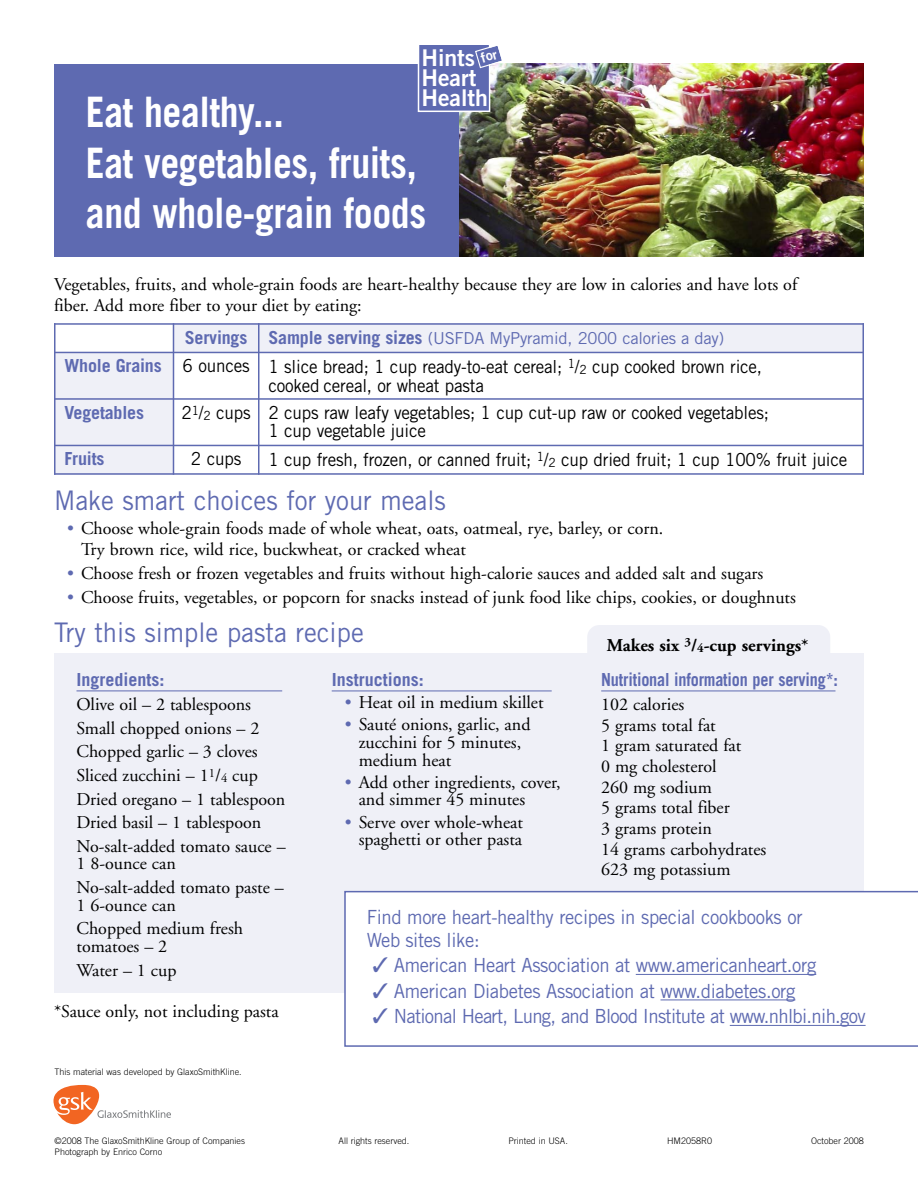
<style>
.page{position:relative;width:918px;height:1188px;background:#fff}
.page>*{position:absolute;margin:0;border:0;box-sizing:border-box;transform-origin:0 0}
.t1{font:700 42px/50.4px "Trade Gothic";letter-spacing:-.01em;color:#fff;scale:.9 1}
.t2{font:27px "Trade Gothic";color:#5e6ab1;scale:.95 1}
.t3{font:23.1px/19.8px "Trade Gothic Bold Two";color:#fff}
.t4{font:19.5px/22.5px "Trade Gothic";letter-spacing:-.02em;color:#5e6ab1;scale:.95 1}
.t5{font:18px/23.5px "Adobe Garamond";color:#000}
.t6{font:18px/18.8px "Trade Gothic";letter-spacing:-.01em;color:#000;scale:.95 1}
.t7{font:700 18px "Trade Gothic";letter-spacing:-.01em;color:#5e6ab1}
.t8{font:700 18px "Trade Gothic";letter-spacing:-.01em;color:#5e6ab1;scale:.9 1}
.t9{font:700 18px "Adobe Garamond";color:#000}
.t10{font:16.5px "Trade Gothic";letter-spacing:-.01em;color:#5e6ab1}
.t11{font:300 9px "Trade Gothic";color:#000}
.s1{font-weight:700;font-size:18px}
.s2{font-weight:700;color:#5e6ab1}
.s3{font-size:12.6px}
.s4{color:#5e6ab1}
</style>
<div class="page">
<div style="left:587px;top:625px;width:243px;height:56px;background:#eff0f7;border-radius:12px"></div>
<div style="left:173px;top:323px;width:86px;height:29px;background:#eff0f7"></div>
<div style="left:259px;top:323px;width:605px;height:29px;background:#eff0f7"></div>
<div style="left:54px;top:352px;width:119px;height:47px;background:#eff0f7"></div>
<div style="left:54px;top:399px;width:119px;height:46px;background:#eff0f7"></div>
<div style="left:54px;top:445px;width:119px;height:30px;background:#eff0f7"></div>
<hr style="left:54px;top:323px;width:2px;height:152px;background:#5e6ab1">
<hr style="left:173px;top:323px;width:1px;height:152px;background:#5e6ab1">
<hr style="left:258px;top:323px;width:2px;height:152px;background:#5e6ab1">
<hr style="left:862px;top:323px;width:2px;height:152px;background:#5e6ab1">
<hr style="left:54px;top:323px;width:810px;height:2px;background:#5e6ab1">
<hr style="left:54px;top:352px;width:810px;height:1px;background:#5e6ab1">
<hr style="left:54px;top:398px;width:810px;height:2px;background:#5e6ab1">
<hr style="left:54px;top:445px;width:810px;height:1px;background:#5e6ab1">
<hr style="left:54px;top:473px;width:810px;height:2px;background:#5e6ab1">
<div style="left:54px;top:654px;width:256px;height:339px;background:#eff0f7"></div>
<hr style="left:76px;top:691px;width:206px;height:1px;background:#5e6ab1">
<div style="left:310px;top:654px;width:269px;height:339px;background:#eff0f7"></div>
<hr style="left:332px;top:691px;width:220px;height:1px;background:#5e6ab1">
<div style="left:579px;top:654px;width:285px;height:339px;background:#eff0f7"></div>
<hr style="left:601px;top:691px;width:234px;height:1px;background:#5e6ab1">
<img style="left:455px;top:64px;width:409px;height:193px">
<div style="left:54px;top:64px;width:405px;height:192px;background:#5e6ab1"></div>
<div style="left:419px;top:45px;width:70px;height:66px;background:#5e6ab1"></div>
<div style="left:418px;top:43px;width:72px;height:69px;border:2px solid #fff"></div>
<svg style="left:53px;top:1084px;width:118px;height:41px"></svg>
<div style="left:344px;top:891px;width:574px;height:156px;background:#fff"></div>
<hr style="left:636px;top:974px;width:180px;height:1px;background:#5e6ab1">
<hr style="left:661px;top:999px;width:134px;height:1px;background:#5e6ab1">
<hr style="left:730px;top:1025px;width:136px;height:1px;background:#5e6ab1">
<svg style="left:474px;top:44px;width:30px;height:25px"></svg>
<p class="t3" style="left:421px;top:50px;width:68px">Hints<br>Heart<br>Health</p>
<h1 class="t1" style="left:86px;top:91px;width:379px">Eat healthy...<br>Eat vegetables, fruits, and whole-grain foods</h1>
<p class="t5" style="left:54px;top:276px;width:745px;line-height:21px">Vegetables, fruits, and whole-grain foods are heart-healthy because they are low in calories and have lots of fiber. Add more fiber to your diet by eating:</p>
<p class="t10" style="left:185px;top:332px;width:541px"><span class="s1">Servings Sample serving sizes</span> (USFDA MyPyramid, 2000 calories a day)</p>
<p class="t6" style="left:268px;top:359px;width:521px;text-indent:-204px"><span class="s2">Whole Grains</span> 6 ounces 1 slice bread; 1 cup ready-to-eat cereal; <sup>1</sup>/<span class="s3">2</span> cup cooked brown rice, cooked cereal, or wheat pasta</p>
<p class="t7" style="left:64px;top:406px;width:81px">Vegetables</p>
<p class="t6" style="left:268px;top:405px;width:528px;text-indent:-87px">2<sup>1</sup>/<sub>2</sub> cups 2 cups raw leafy vegetables; 1 cup cut-up raw or cooked vegetables;<br>1 cup vegetable juice</p>
<p class="t7" style="left:64px;top:452px;width:41px">Fruits</p>
<p class="t6" style="left:191px;top:451px;width:54px">2 cups</p>
<p class="t6" style="left:268px;top:452px;width:611px">1 cup fresh, frozen, or canned fruit; <sup>1</sup>/<span class="s3">2</span> cup dried fruit; 1 cup 100% fruit juice</p>
<h2 class="t2" style="left:54px;top:490px;width:414px">Make smart choices for your meals</h2>
<p class="t5" style="left:81px;top:519px;width:584px;line-height:21px;text-indent:-14px"><span class="s4">•</span> Choose whole-grain foods made of whole wheat, oats, oatmeal, rye, barley, or corn.<br>Try brown rice, wild rice, buckwheat, or cracked wheat</p>
<p class="t5" style="left:67px;top:563px;width:698px"><span class="s4">•</span> Choose fresh or frozen vegetables and fruits without high-calorie sauces and added salt and sugars</p>
<p class="t5" style="left:67px;top:587px;width:730px"><span class="s4">•</span> Choose fruits, vegetables, or popcorn for snacks instead of junk food like chips, cookies, or doughnuts</p>
<h2 class="t2" style="left:54px;top:623px;width:328px">Try this simple pasta recipe</h2>
<p class="t9" style="left:607px;top:638px;width:203px">Makes six <sup>3</sup>/<span class="s3">4</span>-cup servings*</p>
<p class="t7" style="left:76px;top:673px;width:89px">Ingredients:</p>
<p class="t5" style="left:76px;top:694px;width:211px">Olive oil – 2 tablespoons<br>Small chopped onions – 2<br>Chopped garlic – 3 cloves<br>Sliced zucchini – 1<sup>1</sup>/<span class="s3">4</span> cup<br>Dried oregano – 1 tablespoon<br>Dried basil – 1 tablespoon<br>No-salt-added tomato sauce –</p>
<p class="t5" style="left:77px;top:854px;width:209px">1 8-ounce can<br>No-salt-added tomato paste –</p>
<p class="t5" style="left:77px;top:895px;width:168px">1 6-ounce can<br>Chopped medium fresh</p>
<p class="t5" style="left:77px;top:936px;width:101px">tomatoes – 2<br>Water – 1 cup</p>
<p class="t5" style="left:54px;top:1001px;width:226px">*Sauce only, not including pasta</p>
<p class="t11" style="left:55px;top:1068px;width:189px">This material was developed by GlaxoSmithKline.</p>
<p class="t7" style="left:332px;top:673px;width:93px">Instructions:</p>
<p class="t5" style="left:345px;top:692px;width:200px"><span class="s4">•</span> Heat oil in medium skillet</p>
<p class="t5" style="left:359px;top:718px;width:173px;line-height:17.5px;text-indent:-14px"><span class="s4">•</span> Sauté onions, garlic, and zucchini for 5 minutes, medium heat</p>
<p class="t5" style="left:359px;top:775px;width:203px;line-height:17.5px;text-indent:-14px"><span class="s4">•</span> Add other ingredients, cover, and simmer 45 minutes</p>
<p class="t5" style="left:345px;top:815px;width:179px;line-height:17.5px;text-align:right"><span class="s4">•</span> Serve over whole-wheat spaghetti or other pasta</p>
<p class="t8" style="left:601px;top:673px;width:265px">Nutritional information per serving*:</p>
<p class="t5" style="left:601px;top:696px;width:167px;line-height:20.7px">102 calories<br>5 grams total fat<br>1 gram saturated fat<br>0 mg cholesterol<br>260 mg sodium<br>5 grams total fiber<br>3 grams protein<br>14 grams carbohydrates<br>623 mg potassium</p>
<p class="t4" style="left:367px;top:908px;width:460px">Find more heart-healthy recipes in special cookbooks or<br>Web sites like:</p>
<p class="t4" style="left:373px;top:956px;width:469px">✓ American Heart Association at www.americanheart.org</p>
<p class="t4" style="left:373px;top:982px;width:447px">✓ American Diabetes Association at www.diabetes.org</p>
<p class="t4" style="left:373px;top:1007px;width:520px">✓ National Heart, Lung, and Blood Institute at www.nhlbi.nih.gov</p>
<p class="t11" style="left:55px;top:1138px;width:192px">©2008 The GlaxoSmithKline Group of Companies</p>
<p class="t11" style="left:339px;top:1138px;width:72px">All rights reserved.</p>
<p class="t11" style="left:508px;top:1138px;width:61px">Printed in USA.</p>
<p class="t11" style="left:667px;top:1138px;width:47px">HM2058R0</p>
<p class="t11" style="left:811px;top:1138px;width:54px">October 2008</p>
<p class="t11" style="left:55px;top:1149px;width:109px">Photograph by Enrico Corno</p>
</div>
